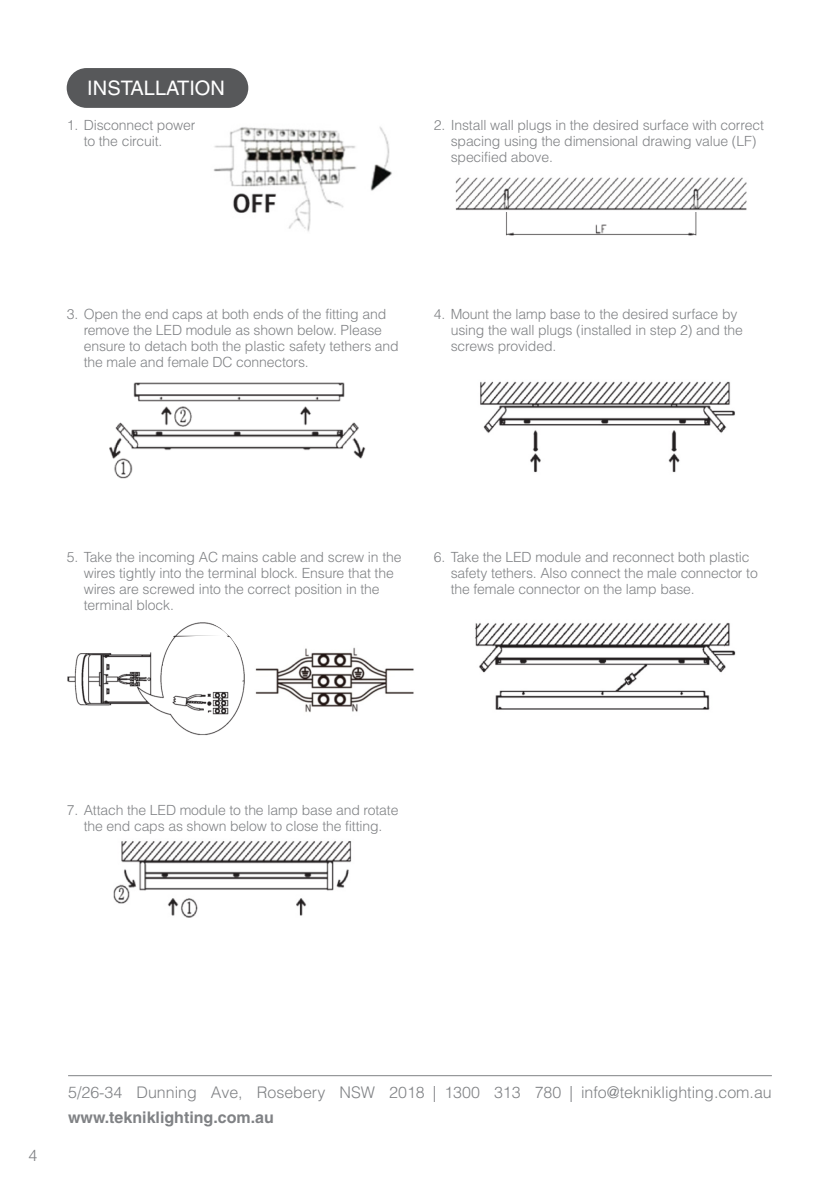
<style>
.page{position:relative;width:840px;height:1191px;background:#fff}
.page>*{position:absolute;margin:0;border:0;box-sizing:border-box;transform-origin:0 0}
.Manual__Sub_Head_in{font:20px "Helvetica LT Pro";color:#fff}
.Manual__Footer_Addre{font:300 16px "Helvetica LT Pro";color:#808285}
.Manual__Footer_Websi{font:700 16px "Helvetica LT Pro";color:#808285}
.Manual__Page_Number{font:300 16px "Helvetica LT Pro";color:#808285}
.installation{font:300 14px/16px "Helvetica LT Pro";letter-spacing:-.01em;color:#808285}
</style>
<div class="page">
<hr style="left:68px;top:1075px;width:703px;height:1px;background:#808285">
<img style="left:475px;top:622px;width:261px;height:88px">
<img style="left:255px;top:647px;width:159px;height:65px">
<img style="left:67px;top:622px;width:178px;height:113px">
<svg style="left:162px;top:635px;width:80px;height:55px"></svg>
<div style="left:67px;top:68px;width:181px;height:40px;background:#57585a;border-radius:20px"></div>
<img style="left:213px;top:126px;width:179px;height:106px">
<img style="left:455px;top:177px;width:292px;height:59px">
<img style="left:480px;top:381px;width:255px;height:92px">
<img style="left:133px;top:382px;width:212px;height:37px">
<img style="left:109px;top:419px;width:257px;height:60px">
<img style="left:113px;top:841px;width:239px;height:63px">
<img style="left:162px;top:893px;width:146px;height:25px">
<p class="Manual__Sub_Head_in" style="left:87px;top:76px;width:139px">INSTALLATION</p>
<p class="installation" style="left:84px;top:117px;width:113px;text-indent:-17px">1. Disconnect power to the circuit.</p>
<p class="installation" style="left:450px;top:117px;width:314px;text-indent:-17px">2. Install wall plugs in the desired surface with correct spacing using the dimensional drawing value (LF) specified above.</p>
<p class="installation" style="left:84px;top:305px;width:316px;text-indent:-17px">3. Open the end caps at both ends of the fitting and remove the LED module as shown below. Please ensure to detach both the plastic safety tethers and the male and female DC connectors.</p>
<p class="installation" style="left:450px;top:305px;width:293px;text-indent:-17px">4. Mount the lamp base to the desired surface by using the wall plugs (installed in step 2) and the screws provided.</p>
<p class="installation" style="left:84px;top:548px;width:319px;text-indent:-17px">5. Take the incoming AC mains cable and screw in the wires tightly into the terminal block. Ensure that the wires are screwed into the correct position in the terminal block.</p>
<p class="installation" style="left:450px;top:548px;width:308px;text-indent:-17px">6. Take the LED module and reconnect both plastic safety tethers. Also connect the male connector to the female connector on the lamp base.</p>
<p class="installation" style="left:67px;top:802px;width:333px;text-align:center">7. Attach the LED module to the lamp base and rotate the end caps as shown below to close the fitting.</p>
<p class="Manual__Page_Number" style="left:28px;top:1145px;width:10px">4</p>
<p class="Manual__Footer_Addre" style="left:68px;top:1082px;width:704px">5/26-34 Dunning Ave, Rosebery NSW 2018 | 1300 313 780 | info@tekniklighting.com.au</p>
<p class="Manual__Footer_Websi" style="left:68px;top:1107px;width:207px">www.tekniklighting.com.au</p>
</div>
